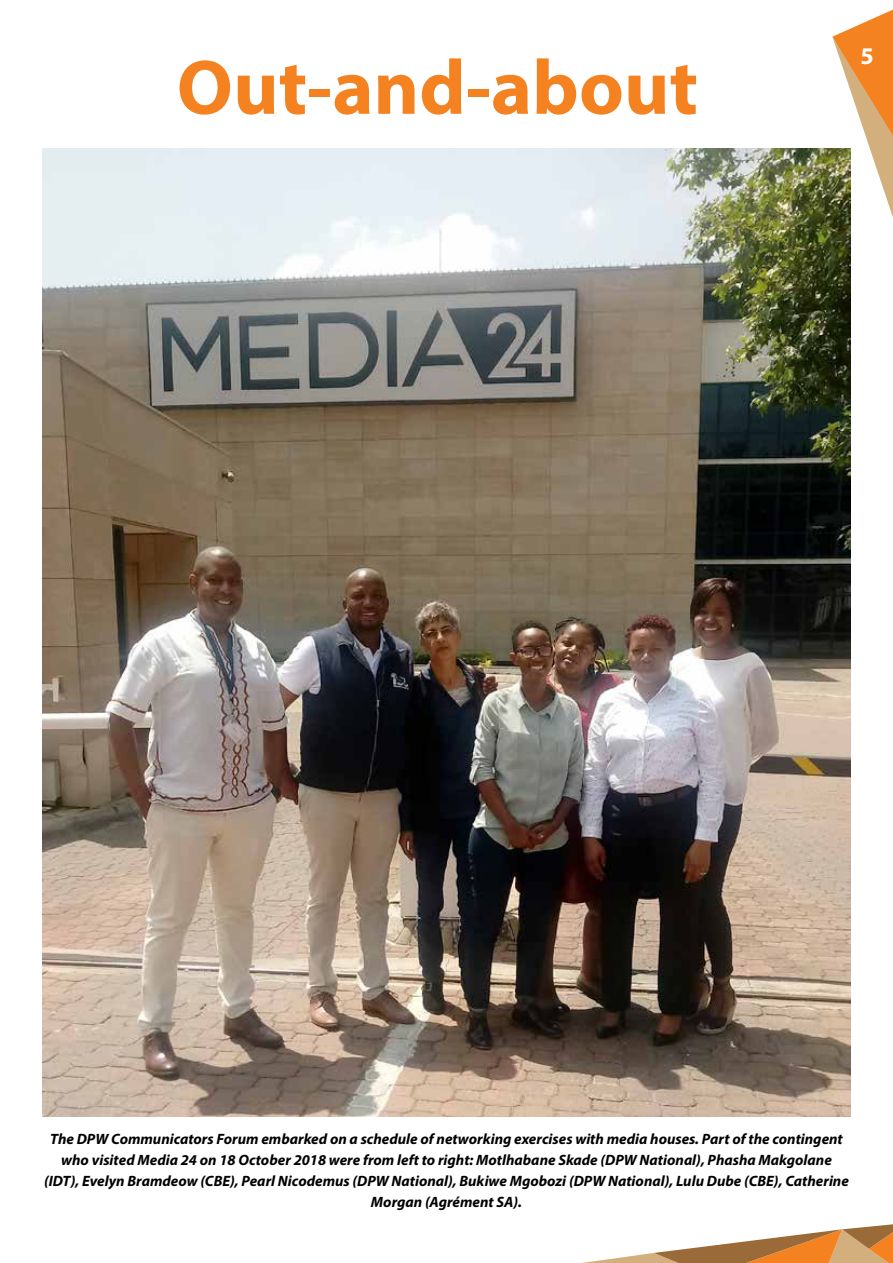
<style>
.page{position:relative;width:893px;height:1263px;background:#fff}
.page>*{position:absolute;margin:0;border:0;box-sizing:border-box;transform-origin:0 0}
.t1{font:700 78px "Myriad Pro";color:#f58220}
.t2{font:700 24px "Myriad Pro";color:#fff}
.t3{font:italic 700 15px/21px "Myriad Pro";color:#000;text-align:center}
</style>
<div class="page">
<svg style="left:582px;top:1224px;width:311px;height:39px"></svg>
<svg style="left:832px;top:10px;width:61px;height:207px"></svg>
<img style="left:43px;top:149px;width:807px;height:967px">
<h1 class="t1" style="left:177px;top:37px;width:523px">Out-and-about</h1>
<h2 class="t2" style="left:860px;top:41px;width:15px">5</h2>
<p class="t3" style="left:44px;top:1128px;width:806px">The DPW Communicators Forum embarked on a schedule of networking exercises with media houses. Part of the contingent who visited Media 24 on 18 October 2018 were from left to right: Motlhabane Skade (DPW National), Phasha Makgolane (IDT), Evelyn Bramdeow (CBE), Pearl Nicodemus (DPW National), Bukiwe Mgobozi (DPW National), Lulu Dube (CBE), Catherine Morgan (Agrément SA).</p>
</div>
